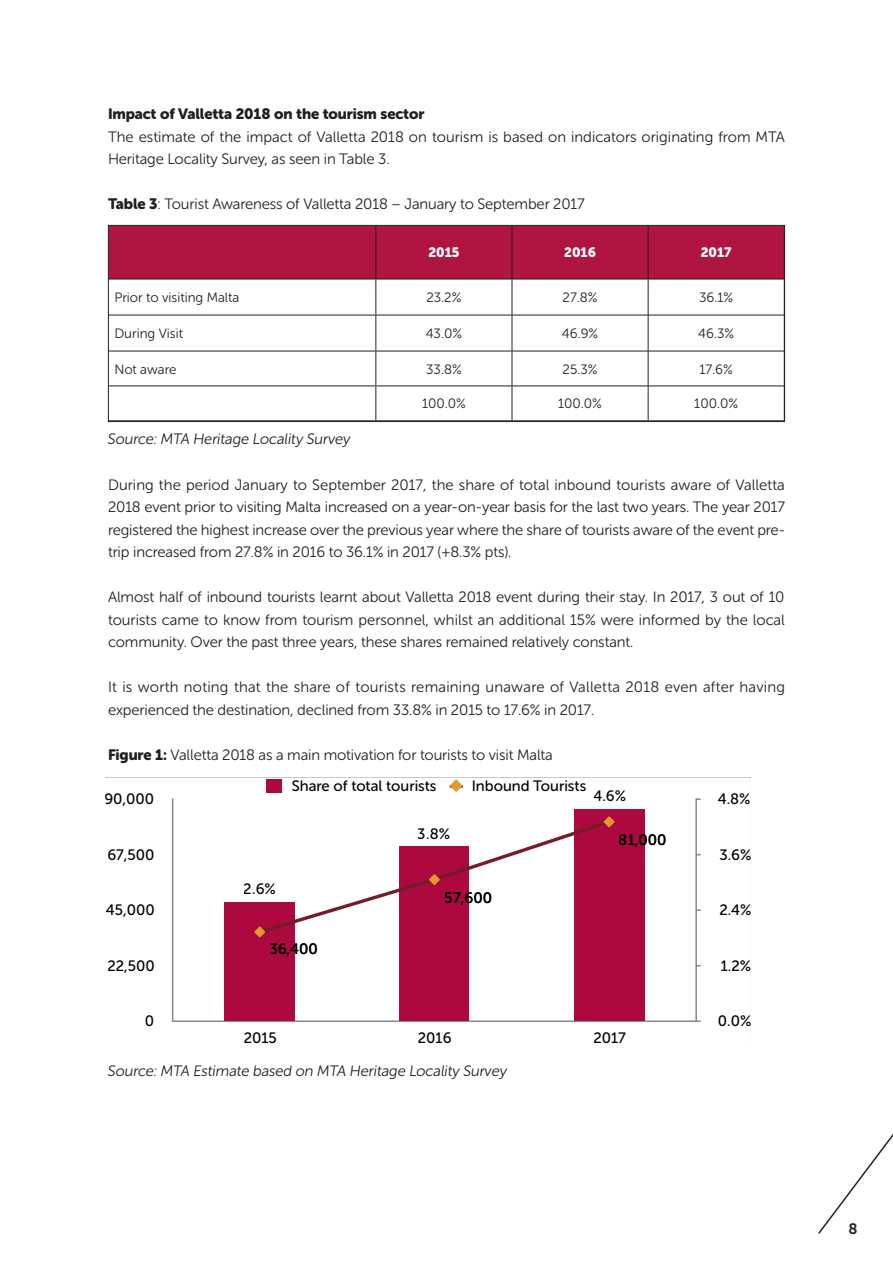
<style>
.page{position:relative;width:893px;height:1263px;background:#fff}
.page>*{position:absolute;margin:0;border:0;box-sizing:border-box;transform-origin:0 0}
.t1{font:15px/22.5px "Museo Sans Rounded 300";letter-spacing:-.005em;color:#231f20}
.t2{font:15px "Museo Sans Rounded 500";color:#000}
.t3{font:15px "Museo Sans Rounded 900";letter-spacing:-.01em;color:#231f20}
.t4{font:15px "Museo Sans Rounded 700";color:#231f20}
.t5{font:13.5px "Museo Sans Rounded 300";color:#231f20}
.t6{font:13.5px "Museo Sans Rounded 900";color:#fff}
.s1{font-family:"Museo Sans Rounded 900"}
</style>
<div class="page">
<svg style="left:818px;top:1134px;width:75px;height:100px"></svg>
<hr style="left:695px;top:799px;width:2px;height:222px;background:#888">
<hr style="left:172px;top:799px;width:1px;height:222px;background:#888">
<hr style="left:173px;top:1020px;width:523px;height:2px;background:#888">
<div style="left:224px;top:902px;width:71px;height:118px;background:#ae093f"></div>
<div style="left:400px;top:846px;width:69px;height:174px;background:#ae093f"></div>
<div style="left:574px;top:809px;width:70px;height:211px;background:#ae093f"></div>
<svg style="left:254px;top:816px;width:361px;height:123px"></svg>
<div style="left:266px;top:779px;width:15px;height:13px;background:#ae093f"></div>
<svg style="left:449px;top:779px;width:14px;height:13px"></svg>
<div style="left:110px;top:227px;width:673px;height:52px;background:#b01542"></div>
<svg style="left:110px;top:280px;width:673px;height:140px"></svg>
<hr style="left:108px;top:279px;width:268px;height:1px;background:#231f20">
<hr style="left:376px;top:279px;width:136px;height:1px;background:#231f20">
<hr style="left:512px;top:279px;width:136px;height:1px;background:#231f20">
<hr style="left:648px;top:279px;width:136px;height:1px;background:#231f20">
<hr style="left:108px;top:315px;width:268px;height:1px;background:#231f20">
<hr style="left:376px;top:315px;width:136px;height:1px;background:#231f20">
<hr style="left:512px;top:315px;width:136px;height:1px;background:#231f20">
<hr style="left:648px;top:315px;width:136px;height:1px;background:#231f20">
<hr style="left:108px;top:351px;width:268px;height:1px;background:#231f20">
<hr style="left:376px;top:351px;width:136px;height:1px;background:#231f20">
<hr style="left:512px;top:351px;width:136px;height:1px;background:#231f20">
<hr style="left:648px;top:351px;width:136px;height:1px;background:#231f20">
<hr style="left:108px;top:386px;width:268px;height:1px;background:#231f20">
<hr style="left:376px;top:386px;width:136px;height:1px;background:#231f20">
<hr style="left:512px;top:386px;width:136px;height:1px;background:#231f20">
<hr style="left:648px;top:386px;width:136px;height:1px;background:#231f20">
<hr style="left:512px;top:226px;width:1px;height:53px;background:#231f20">
<hr style="left:512px;top:279px;width:1px;height:36px;background:#231f20">
<hr style="left:512px;top:315px;width:1px;height:36px;background:#231f20">
<hr style="left:512px;top:351px;width:1px;height:35px;background:#231f20">
<hr style="left:512px;top:386px;width:1px;height:34px;background:#231f20">
<hr style="left:648px;top:226px;width:1px;height:53px;background:#231f20">
<hr style="left:648px;top:279px;width:1px;height:36px;background:#231f20">
<hr style="left:648px;top:315px;width:1px;height:36px;background:#231f20">
<hr style="left:648px;top:351px;width:1px;height:35px;background:#231f20">
<hr style="left:648px;top:386px;width:1px;height:34px;background:#231f20">
<hr style="left:375px;top:226px;width:1px;height:53px;background:#231f20">
<hr style="left:375px;top:279px;width:1px;height:36px;background:#231f20">
<hr style="left:375px;top:315px;width:1px;height:36px;background:#231f20">
<hr style="left:375px;top:351px;width:1px;height:35px;background:#231f20">
<hr style="left:375px;top:386px;width:1px;height:34px;background:#231f20">
<div style="left:108px;top:225px;width:677px;height:197px;border:1px solid #231f20"></div>
<p class="t3" style="left:108px;top:105px;width:318px">Impact of Valletta 2018 on the tourism sector</p>
<p class="t1" style="left:108px;top:125px;width:678px">The estimate of the impact of Valletta 2018 on tourism is based on indicators originating from MTA<br>Heritage Locality Survey, as seen in Table 3.</p>
<p class="t1" style="left:108px;top:193px;width:478px"><span class="s1">Table 3</span>: Tourist Awareness of Valletta 2018 – January to September 2017</p>
<p class="t6" style="left:428px;top:245px;width:33px">2015</p>
<p class="t6" style="left:564px;top:245px;width:33px">2016</p>
<p class="t6" style="left:701px;top:245px;width:32px">2017</p>
<p class="t5" style="left:114px;top:290px;width:126px">Prior to visiting Malta</p>
<p class="t5" style="left:426px;top:290px;width:36px">23.2%</p>
<p class="t5" style="left:563px;top:290px;width:36px">27.8%</p>
<p class="t5" style="left:699px;top:290px;width:36px">36.1%</p>
<p class="t5" style="left:114px;top:326px;width:70px">During Visit</p>
<p class="t5" style="left:426px;top:326px;width:38px">43.0%</p>
<p class="t5" style="left:562px;top:326px;width:38px">46.9%</p>
<p class="t5" style="left:698px;top:326px;width:37px">46.3%</p>
<p class="t5" style="left:114px;top:362px;width:63px">Not aware</p>
<p class="t5" style="left:426px;top:362px;width:37px">33.8%</p>
<p class="t5" style="left:563px;top:362px;width:36px">25.3%</p>
<p class="t5" style="left:699px;top:362px;width:35px">17.6%</p>
<p class="t5" style="left:422px;top:396px;width:45px">100.0%</p>
<p class="t5" style="left:558px;top:396px;width:45px">100.0%</p>
<p class="t5" style="left:694px;top:396px;width:45px">100.0%</p>
<p class="t1" style="left:107px;top:428px;width:244px">Source: MTA Heritage Locality Survey</p>
<p class="t1" style="left:108px;top:473px;width:678px;text-align:justify">During the period January to September 2017, the share of total inbound tourists aware of Valletta 2018 event prior to visiting Malta increased on a year-on-year basis for the last two years. The year 2017 registered the highest increase over the previous year where the share of tourists aware of the event pre&shy;trip increased from 27.8% in 2016 to 36.1% in 2017 (+8.3% pts).</p>
<p class="t1" style="left:108px;top:586px;width:678px;text-align:justify">Almost half of inbound tourists learnt about Valletta 2018 event during their stay. In 2017, 3 out of 10 tourists came to know from tourism personnel, whilst an additional 15% were informed by the local community. Over the past three years, these shares remained relatively constant.</p>
<p class="t1" style="left:108px;top:676px;width:678px">It is worth noting that the share of tourists remaining unaware of Valletta 2018 even after having experienced the destination, declined from 33.8% in 2015 to 17.6% in 2017.</p>
<p class="t1" style="left:108px;top:743px;width:446px"><span class="s1">Figure 1:</span> Valletta 2018 as a main motivation for tourists to visit Malta</p>
<p class="t2" style="left:104px;top:791px;width:51px">90,000</p>
<p class="t2" style="left:107px;top:846px;width:49px">67,500</p>
<p class="t2" style="left:106px;top:902px;width:50px">45,000</p>
<p class="t2" style="left:107px;top:957px;width:49px">22,500</p>
<p class="t2" style="left:145px;top:1013px;width:11px">0</p>
<p class="t2" style="left:244px;top:881px;width:34px">2.6%</p>
<p class="t2" style="left:292px;top:777px;width:146px">Share of total tourists</p>
<p class="t2" style="left:472px;top:777px;width:116px">Inbound Tourists</p>
<p class="t2" style="left:593px;top:788px;width:34px">4.6%</p>
<p class="t2" style="left:418px;top:825px;width:34px">3.8%</p>
<p class="t2" style="left:619px;top:831px;width:49px">81,000</p>
<p class="t2" style="left:445px;top:890px;width:49px">57,600</p>
<p class="t2" style="left:269px;top:941px;width:50px">36,400</p>
<p class="t2" style="left:244px;top:1029px;width:35px">2015</p>
<p class="t2" style="left:418px;top:1029px;width:35px">2016</p>
<p class="t2" style="left:593px;top:1029px;width:34px">2017</p>
<p class="t1" style="left:107px;top:1059px;width:401px">Source: MTA Estimate based on MTA Heritage Locality Survey</p>
<p class="t2" style="left:718px;top:791px;width:34px">4.8%</p>
<p class="t2" style="left:719px;top:846px;width:33px">3.6%</p>
<p class="t2" style="left:719px;top:902px;width:34px">2.4%</p>
<p class="t2" style="left:721px;top:957px;width:32px">1.2%</p>
<p class="t2" style="left:718px;top:1013px;width:35px">0.0%</p>
<p class="t4" style="left:849px;top:1220px;width:11px">8</p>
</div>
